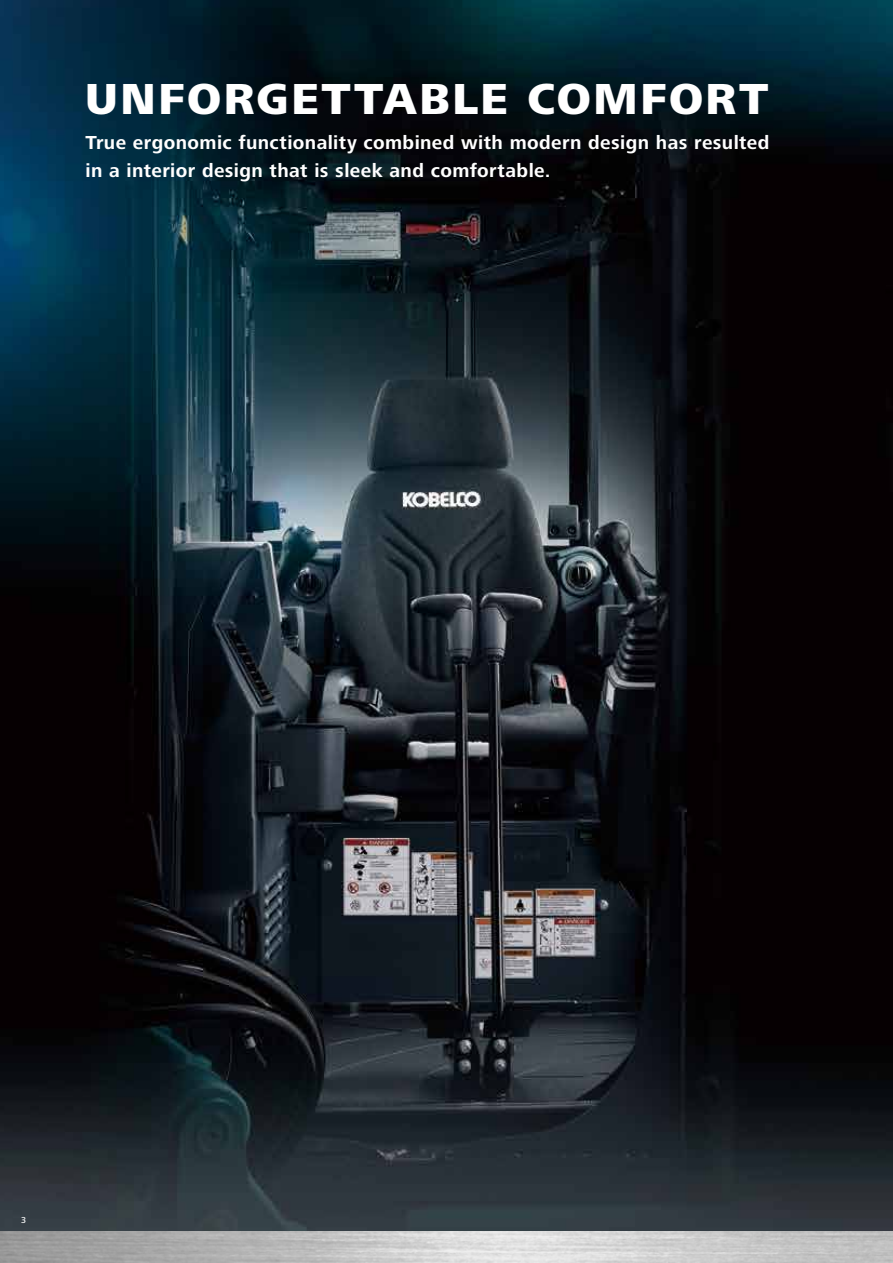
<style>
.page{position:relative;width:893px;height:1263px;background:#fff}
.page>*{position:absolute;margin:0;border:0;box-sizing:border-box;transform-origin:0 0}
.t1{font:800 45px "Frutiger Next Pro";letter-spacing:.055em;color:#fff}
.t2{font:700 19.5px/28.5px "Frutiger Next Pro";letter-spacing:.02em;color:#fff}
.t3{font:500 9px "Frutiger Next Pro";color:#fff}
</style>
<div class="page">
<img style="left:0;top:0;width:893px;height:1231px">
<h1 class="t1" style="left:85px;top:73px;width:685px">UNFORGETTABLE COMFORT</h1>
<p class="t2" style="left:86px;top:128px;width:685px">True ergonomic functionality combined with modern design has resulted in a interior design that is sleek and comfortable.</p>
<p class="t3" style="left:21px;top:1214px;width:7px">3</p>
</div>
